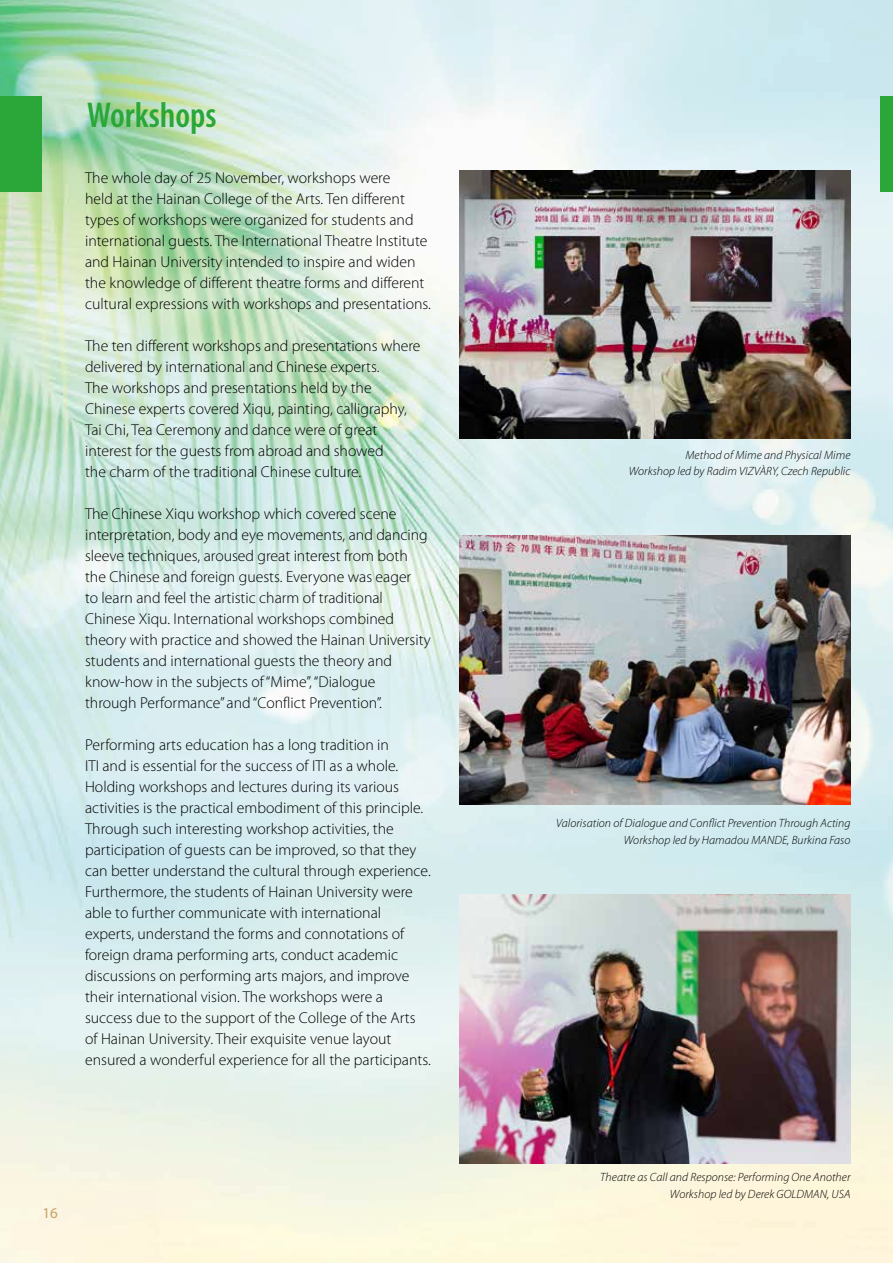
<style>
.page{position:relative;width:893px;height:1263px;background:#fff}
.page>*{position:absolute;margin:0;border:0;box-sizing:border-box;transform-origin:0 0}
.t1{font:600 condensed 36px "Myriad Pro";color:#2aa738}
.t2{font:300 15.75px/21px "Myriad Pro";color:#000}
.t3{font:15px "Myriad Pro";color:#c6a265}
.t4{font:italic 300 12px/16.5px "Myriad Pro";letter-spacing:.005em;color:#000;text-align:right}
</style>
<div class="page">
<img style="left:0;top:0;width:893px;height:1263px">
<div style="left:0;top:96px;width:41px;height:95px;background:#2aa738"></div>
<img style="left:459px;top:170px;width:391px;height:269px">
<img style="left:460px;top:894px;width:390px;height:269px">
<img style="left:459px;top:535px;width:391px;height:269px">
<div style="left:880px;top:96px;width:13px;height:95px;background:#2aa738"></div>
<h1 class="t1" style="left:87px;top:93px;width:131px">Workshops</h1>
<p class="t2" style="left:85px;top:168px;width:347px">The whole day of 25 November, workshops were<br>held at the Hainan College of the Arts. Ten different types of workshops were organized for students and international guests. The International Theatre Institute and Hainan University intended to inspire and widen the knowledge of different theatre forms and different cultural expressions with workshops and presentations.</p>
<p class="t2" style="left:85px;top:336px;width:337px">The ten different workshops and presentations where delivered by international and Chinese experts.<br>The workshops and presentations held by the Chinese experts covered Xiqu, painting, calligraphy, Tai Chi, Tea Ceremony and dance were of great interest for the guests from abroad and showed<br>the charm of the traditional Chinese culture.</p>
<p class="t2" style="left:85px;top:504px;width:347px">The Chinese Xiqu workshop which covered scene interpretation, body and eye movements, and dancing sleeve techniques, aroused great interest from both the Chinese and foreign guests. Everyone was eager<br>to learn and feel the artistic charm of traditional Chinese Xiqu. International workshops combined theory with practice and showed the Hainan University students and international guests the theory and know-how in the subjects of “Mime”, “Dialogue through Performance” and “Conflict Prevention”.</p>
<p class="t2" style="left:85px;top:735px;width:347px">Performing arts education has a long tradition in<br>ITI and is essential for the success of ITI as a whole.<br>Holding workshops and lectures during its various activities is the practical embodiment of this principle.<br>Through such interesting workshop activities, the participation of guests can be improved, so that they can better understand the cultural through experience.<br>Furthermore, the students of Hainan University were able to further communicate with international experts, understand the forms and connotations of foreign drama performing arts, conduct academic discussions on performing arts majors, and improve their international vision. The workshops were a success due to the support of the College of the Arts of Hainan University. Their exquisite venue layout ensured a wonderful experience for all the participants.</p>
<p class="t3" style="left:43px;top:1203px;width:17px">16</p>
<p class="t4" style="left:629px;top:447px;width:223px">Method of Mime and Physical Mime<br>Workshop led by Radim VIZVÀRY, Czech Republic</p>
<p class="t4" style="left:556px;top:815px;width:296px">Valorisation of Dialogue and Conflict Prevention Through Acting<br>Workshop led by Hamadou MANDE, Burkina Faso</p>
<p class="t4" style="left:600px;top:1169px;width:252px">Theatre as Call and Response: Performing One Another<br>Workshop led by Derek GOLDMAN, USA</p>
</div>
